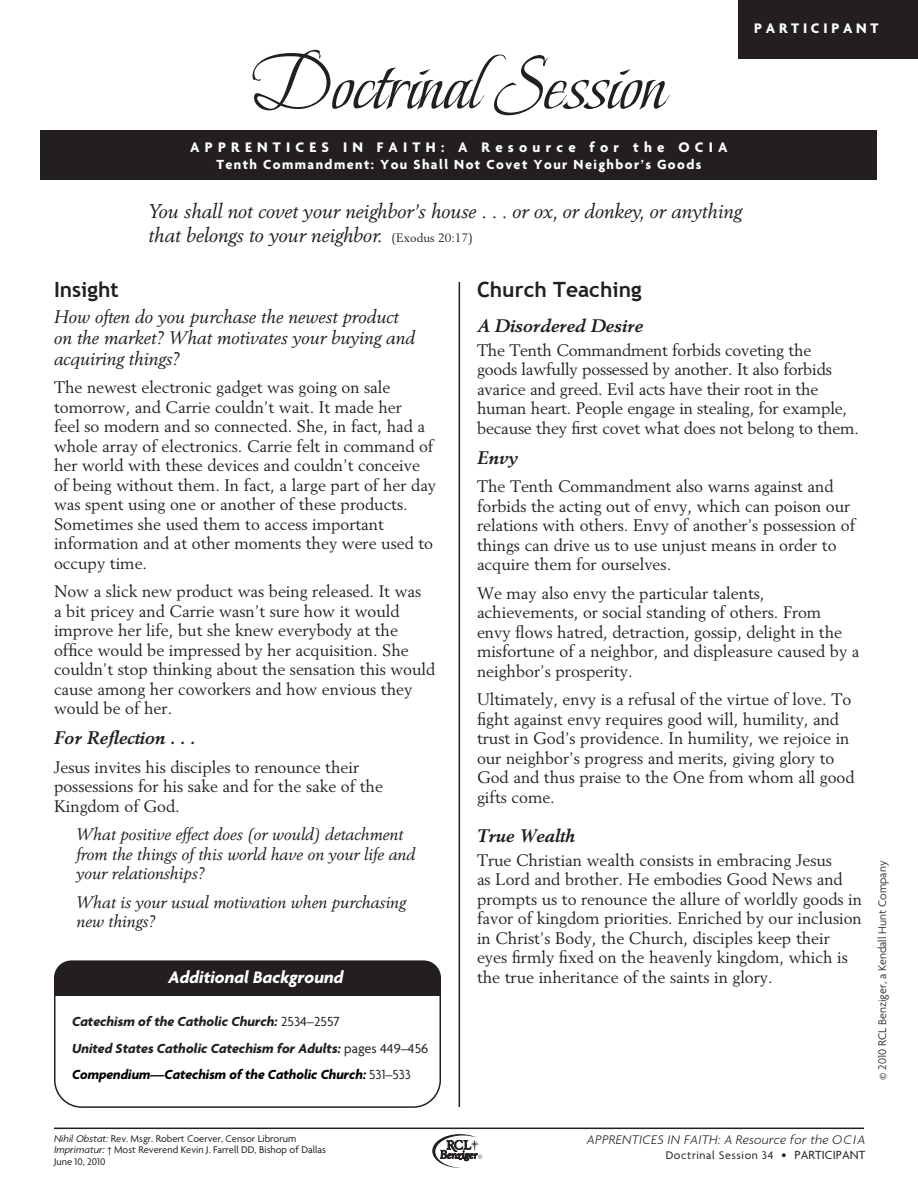
<style>
.page{position:relative;width:918px;height:1188px;background:#fff}
.page>*{position:absolute;margin:0;border:0;box-sizing:border-box;transform-origin:0 0}
.t1{font:78px "Beau Rivage";color:#231f20}
.RCIA_HeadA{font:700 21px "Trebuchet MS";color:#231f20}
.RCIA_Intro_quote{font:italic 19.5px/24px "Berling LT Std";color:#231f20}
.RCIA_headB{font:italic 18px/21px "Berling LT Std";color:#231f20}
.RCIA_headB-2{font:italic 700 18px "Berling LT Std";color:#231f20}
.RCIA_text{font:italic 700 18px "Berling LT Std";color:#231f20}
.t2{font:italic 700 18px "Agenda";color:#fff}
.RCIA_text-2{font:16.5px/19.5px "Berling LT Std";color:#231f20}
.RCIA_TextIndented{font:italic 16.5px/19.5px "Berling LT Std";color:#231f20}
.t3{font:700 15px "Agenda";letter-spacing:.35em;color:#fff}
.t4{font:700 15px "Agenda";letter-spacing:.25em;color:#fff}
.t5{font:italic 700 14.25px "Agenda";color:#231f20}
.t6{font:700 14.25px "Agenda";letter-spacing:.1em;color:#fff}
.t7{font:italic 700 14.25px "Agenda";color:#000}
.t8{font:italic 300 13.5px "Agenda";letter-spacing:.025em;color:#231f20}
.t9{font:300 12px "Agenda";color:#231f20}
.t10{font:12px "Agenda";letter-spacing:.05em;color:#231f20}
.Bottom_rule{font:10.5px/11.2px "Agenda";color:#231f20}
.s1{font-style:normal;font-size:12px}
.s2{font-weight:400;font-style:normal}
.s3{font-weight:400;font-style:normal;color:#231f20}
.s4{font-style:italic}
.s5{font-size:13.5px}
.s6{font-size:12.75px}
</style>
<div class="page">
<div style="left:738px;top:0;width:180px;height:58px;background:#231f20"></div>
<div style="left:40px;top:130px;width:838px;height:50px;background:#231f20"></div>
<hr style="left:459px;top:282px;width:1px;height:825px;background:#231f20">
<div style="left:54px;top:961px;width:387px;height:147px;border:2px solid #231f20;border-radius:27px"></div>
<div style="left:54px;top:960px;width:387px;height:35px;background:#231f20;border-radius:17px"></div>
<div style="left:54px;top:976px;width:387px;height:19px;background:#231f20"></div>
<svg style="left:432px;top:1134px;width:50px;height:34px"></svg>
<hr style="left:54px;top:1128px;width:810px;height:1px;background:#231f20">
<p class="t1" style="left:252px;top:21px;width:415px">Doctrinal Session</p>
<p class="t3" style="left:190px;top:139px;width:539px">APPRENTICES IN FAITH: A Resource for the OCIA</p>
<p class="t6" style="left:216px;top:157px;width:487px">Tenth Commandment: You Shall Not Covet Your Neighbor’s Goods</p>
<p class="RCIA_Intro_quote" style="left:148px;top:199px;width:595px">You shall not covet your neighbor’s house . . . or ox, or donkey, or anything that belongs to your neighbor. <span class="s1">(Exodus 20:17)</span></p>
<p class="t4" style="left:754px;top:20px;width:126px">PARTICIPANT</p>
<p class="RCIA_HeadA" style="left:54px;top:277px;width:66px">Insight</p>
<p class="RCIA_headB" style="left:54px;top:306px;width:363px">How often do you purchase the newest product on the market? What motivates your buying and acquiring things?</p>
<p class="RCIA_text-2" style="left:54px;top:378px;width:384px">The newest electronic gadget was going on sale tomorrow, and Carrie couldn’t wait. It made her<br>feel so modern and so connected. She, in fact, had a whole array of electronics. Carrie felt in command of her world with these devices and couldn’t conceive of being without them. In fact, a large part of her day was spent using one or another of these products.<br>Sometimes she used them to access important information and at other moments they were used to occupy time.</p>
<p class="RCIA_text-2" style="left:54px;top:582px;width:383px">Now a slick new product was being released. It was<br>a bit pricey and Carrie wasn’t sure how it would improve her life, but she knew everybody at the office would be impressed by her acquisition. She couldn’t stop thinking about the sensation this would cause among her coworkers and how envious they would be of her.</p>
<p class="RCIA_text" style="left:54px;top:727px;width:143px">For Reflection . . .</p>
<p class="RCIA_text-2" style="left:54px;top:757px;width:331px">Jesus invites his disciples to renounce their possessions for his sake and for the sake of the<br>Kingdom of God.</p>
<p class="RCIA_TextIndented" style="left:76px;top:825px;width:340px">What positive effect does (or would) detachment from the things of this world have on your life and your relationships?</p>
<p class="RCIA_TextIndented" style="left:76px;top:892px;width:331px">What is your usual motivation when purchasing new things?</p>
<p class="t2" style="left:169px;top:968px;width:177px">Additional Background</p>
<p class="t5" style="left:72px;top:1014px;width:269px">Catechism of the Catholic Church: <span class="s2">2534–2557</span></p>
<p class="t5" style="left:72px;top:1040px;width:358px">United States Catholic Catechism for Adults: <span class="s2">pages 449–456</span></p>
<p class="t7" style="left:72px;top:1067px;width:340px">Compendium—Catechism of the Catholic Church: <span class="s3">531–533</span></p>
<p class="RCIA_HeadA" style="left:477px;top:277px;width:166px">Church Teaching</p>
<p class="RCIA_headB-2" style="left:477px;top:315px;width:167px">A Disordered Desire</p>
<p class="RCIA_text-2" style="left:477px;top:340px;width:383px">The Tenth Commandment forbids coveting the<br>goods lawfully possessed by another. It also forbids avarice and greed. Evil acts have their root in the human heart. People engage in stealing, for example, because they first covet what does not belong to them.</p>
<p class="RCIA_text" style="left:477px;top:447px;width:42px">Envy</p>
<p class="RCIA_text-2" style="left:477px;top:477px;width:380px">The Tenth Commandment also warns against and forbids the acting out of envy, which can poison our relations with others. Envy of another’s possession of things can drive us to use unjust means in order to acquire them for ourselves.</p>
<p class="RCIA_text-2" style="left:477px;top:583px;width:384px">We may also envy the particular talents, achievements, or social standing of others. From<br>envy flows hatred, detraction, gossip, delight in the misfortune of a neighbor, and displeasure caused by a neighbor’s prosperity.</p>
<p class="RCIA_text-2" style="left:477px;top:690px;width:379px">Ultimately, envy is a refusal of the virtue of love. To fight against envy requires good will, humility, and trust in God’s providence. In humility, we rejoice in our neighbor’s progress and merits, giving glory to God and thus praise to the One from whom all good gifts come.</p>
<p class="RCIA_headB-2" style="left:477px;top:825px;width:99px">True Wealth</p>
<p class="RCIA_text-2" style="left:477px;top:850px;width:386px">True Christian wealth consists in embracing Jesus<br>as Lord and brother. He embodies Good News and prompts us to renounce the allure of worldly goods in favor of kingdom priorities. Enriched by our inclusion in Christ’s Body, the Church, disciples keep their eyes firmly fixed on the heavenly kingdom, which is the true inheritance of the saints in glory.</p>
<p class="t9" style="left:876px;top:1080px;width:221px;rotate:-90deg">© 2010 RCL Benziger, a Kendall Hunt Company</p>
<p class="Bottom_rule" style="left:54px;top:1134px;width:273px"><span class="s4">Nihil Obstat:</span> Rev. Msgr. Robert Coerver, Censor Librorum<br><span class="s4">Imprimatur:</span> † Most Reverend Kevin J. Farrell DD, Bishop of Dallas<br>June 10, 2010</p>
<p class="t8" style="left:587px;top:1132px;width:280px">APPRENTICES IN FAITH: A Resource for the OCIA</p>
<p class="t10" style="left:666px;top:1149px;width:201px">Doctrinal Session 34 <span class="s5">•</span> <span class="s6">PARTICIPANT</span></p>
</div>
